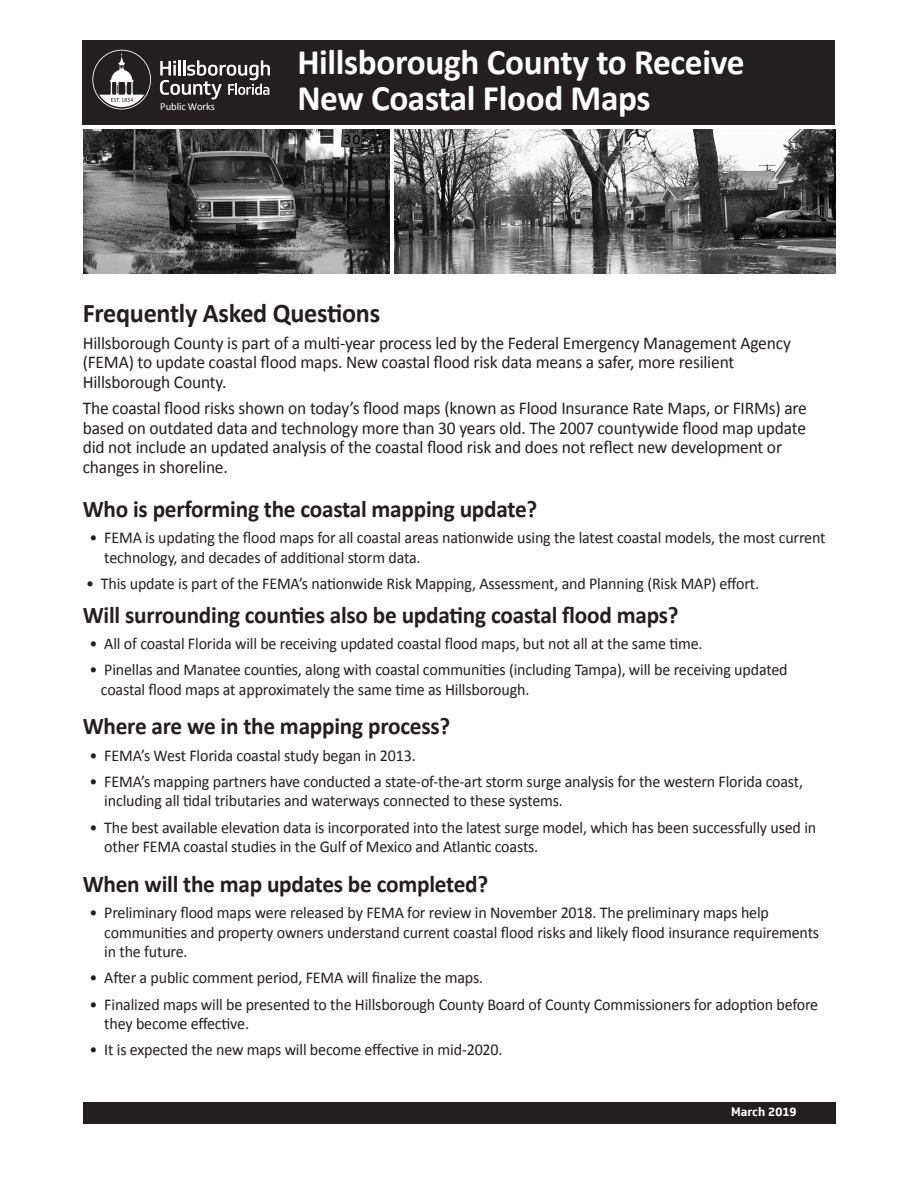
<style>
.page{position:relative;width:918px;height:1188px;background:#fff}
.page>*{position:absolute;margin:0;border:0;box-sizing:border-box;transform-origin:0 0}
.t1{font:700 36px "Calibri";letter-spacing:-.01em;color:#fff}
.t2{font:700 27px "Calibri";letter-spacing:-.01em;color:#231f20}
.t3{font:700 24px "Calibri";letter-spacing:-.01em;color:#231f20}
.t4{font:18px/19.5px "Calibri";letter-spacing:-.01em;color:#231f20}
.t5{font:16.5px/19.5px "Calibri";letter-spacing:-.01em;color:#231f20}
.t6{font:700 12px "Soleto";color:#fff}
.t7{font:10.8px "Calibri";color:#fff}
</style>
<div class="page">
<div style="left:83px;top:40px;width:752px;height:85px;background:#231f20"></div>
<img style="left:394px;top:129px;width:441px;height:145px">
<img style="left:83px;top:129px;width:306px;height:145px">
<div style="left:83px;top:1103px;width:753px;height:21px;background:#231f20"></div>
<svg style="left:92px;top:50px;width:59px;height:60px"></svg>
<svg style="left:160px;top:60px;width:110px;height:39px"></svg>
<p class="t7" style="left:160px;top:99px;width:56px">Public Works</p>
<p class="t1" style="left:297px;top:39px;width:449px">Hillsborough County to Receive</p>
<p class="t1" style="left:297px;top:75px;width:355px">New Coastal Flood Maps</p>
<p class="t2" style="left:83px;top:296px;width:299px">Frequently Asked Questions</p>
<p class="t4" style="left:83px;top:333px;width:710px">Hillsborough County is part of a multi-year process led by the Federal Emergency Management Agency (FEMA) to update coastal flood maps. New coastal flood risk data means a safer, more resilient<br>Hillsborough County.</p>
<p class="t4" style="left:83px;top:398px;width:726px">The coastal flood risks shown on today’s flood maps (known as Flood Insurance Rate Maps, or FIRMs) are based on outdated data and technology more than 30 years old. The 2007 countywide flood map update did not include an updated analysis of the coastal flood risk and does not reflect new development or changes in shoreline.</p>
<p class="t3" style="left:83px;top:493px;width:456px">Who is performing the coastal mapping update?</p>
<p class="t5" style="left:104px;top:528px;width:723px;text-indent:-15px">• FEMA is updating the flood maps for all coastal areas nationwide using the latest coastal models, the most current technology, and decades of additional storm data.</p>
<p class="t5" style="left:86px;top:574px;width:674px">• This update is part of the FEMA’s nationwide Risk Mapping, Assessment, and Planning (Risk MAP) effort.</p>
<p class="t3" style="left:83px;top:599px;width:598px">Will surrounding counties also be updating coastal flood maps?</p>
<p class="t5" style="left:90px;top:634px;width:615px">• All of coastal Florida will be receiving updated coastal flood maps, but not all at the same time.</p>
<p class="t5" style="left:101px;top:660px;width:688px;text-indent:-11px">• Pinellas and Manatee counties, along with coastal communities (including Tampa), will be receiving updated coastal flood maps at approximately the same time as Hillsborough.</p>
<p class="t3" style="left:83px;top:711px;width:369px">Where are we in the mapping process?</p>
<p class="t5" style="left:90px;top:745px;width:328px">• FEMA’s West Florida coastal study began in 2013.</p>
<p class="t5" style="left:104px;top:772px;width:700px;text-indent:-15px">• FEMA’s mapping partners have conducted a state-of-the-art storm surge analysis for the western Florida coast, including all tidal tributaries and waterways connected to these systems.</p>
<p class="t5" style="left:104px;top:817px;width:713px;text-indent:-15px">• The best available elevation data is incorporated into the latest surge model, which has been successfully used in other FEMA coastal studies in the Gulf of Mexico and Atlantic coasts.</p>
<p class="t3" style="left:83px;top:868px;width:407px">When will the map updates be completed?</p>
<p class="t5" style="left:104px;top:903px;width:716px;text-indent:-15px">• Preliminary flood maps were released by FEMA for review in November 2018. The preliminary maps help communities and property owners understand current coastal flood risks and likely flood insurance requirements in the future.</p>
<p class="t5" style="left:90px;top:968px;width:395px">• After a public comment period, FEMA will finalize the maps.</p>
<p class="t5" style="left:104px;top:994px;width:715px;text-indent:-15px">• Finalized maps will be presented to the Hillsborough County Board of County Commissioners for adoption before they become effective.</p>
<p class="t5" style="left:90px;top:1040px;width:415px">• It is expected the new maps will become effective in mid-2020.</p>
<p class="t6" style="left:731px;top:1105px;width:67px">March 2019</p>
</div>
